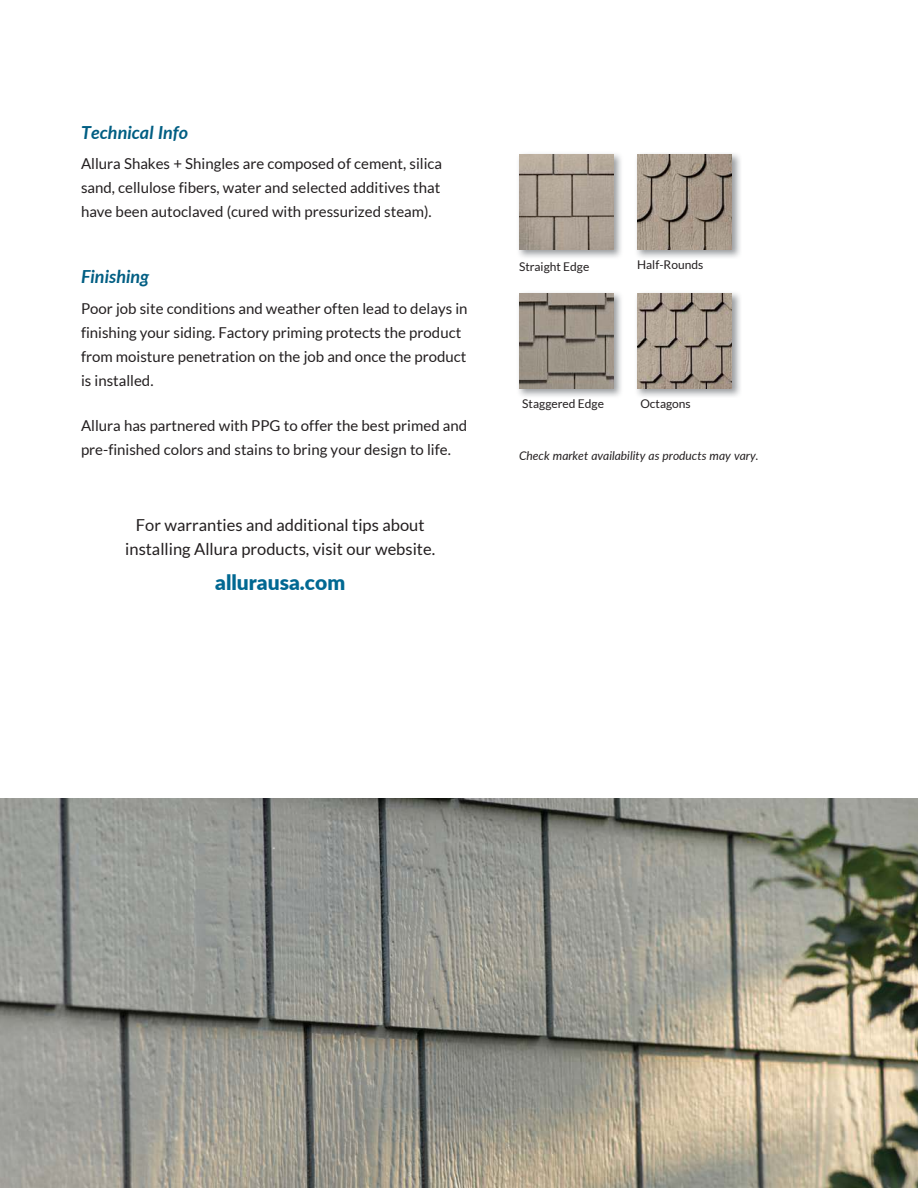
<style>
.page{position:relative;width:918px;height:1188px;background:#fff}
.page>*{position:absolute;margin:0;border:0;box-sizing:border-box;transform-origin:0 0}
.t1{font:900 21px "Lato";color:#006892}
.t2{font:italic 700 18px "Lato";color:#005e83}
.t3{font:16.5px/24px "Lato";color:#231f20;text-align:center}
.t4{font:15px/24px "Lato";color:#231f20}
.t5{font:12px "Lato";color:#231f20}
.t6{font:italic 12px "Lato";color:#231f20}
</style>
<div class="page">
<img style="left:0;top:799px;width:918px;height:389px">
<img style="left:518px;top:293px;width:103px;height:104px">
<img style="left:519px;top:293px;width:95px;height:95px">
<img style="left:636px;top:293px;width:104px;height:104px">
<img style="left:637px;top:293px;width:95px;height:95px">
<img style="left:518px;top:154px;width:103px;height:104px">
<img style="left:519px;top:154px;width:95px;height:95px">
<img style="left:636px;top:154px;width:104px;height:104px">
<img style="left:637px;top:154px;width:95px;height:95px">
<p class="t2" style="left:81px;top:125px;width:109px">Technical Info</p>
<p class="t4" style="left:81px;top:153px;width:363px">Allura Shakes + Shingles are composed of cement, silica sand, cellulose fibers, water and selected additives that have been autoclaved (cured with pressurized steam).</p>
<p class="t2" style="left:81px;top:270px;width:70px">Finishing</p>
<p class="t4" style="left:81px;top:298px;width:388px">Poor job site conditions and weather often lead to delays in finishing your siding. Factory priming protects the product from moisture penetration on the job and once the product is installed.</p>
<p class="t4" style="left:81px;top:415px;width:388px">Allura has partnered with PPG to offer the best primed and pre-finished colors and stains to bring your design to life.</p>
<p class="t3" style="left:125px;top:514px;width:311px">For warranties and additional tips about installing Allura products, visit our website.</p>
<h1 class="t1" style="left:215px;top:575px;width:132px">allurausa.com</h1>
<p class="t5" style="left:519px;top:262px;width:72px">Straight Edge</p>
<p class="t5" style="left:637px;top:260px;width:68px">Half-Rounds</p>
<p class="t5" style="left:522px;top:398px;width:83px">Staggered Edge</p>
<p class="t5" style="left:640px;top:399px;width:52px">Octagons</p>
<p class="t6" style="left:519px;top:452px;width:241px">Check market availability as products may vary.</p>
</div>
